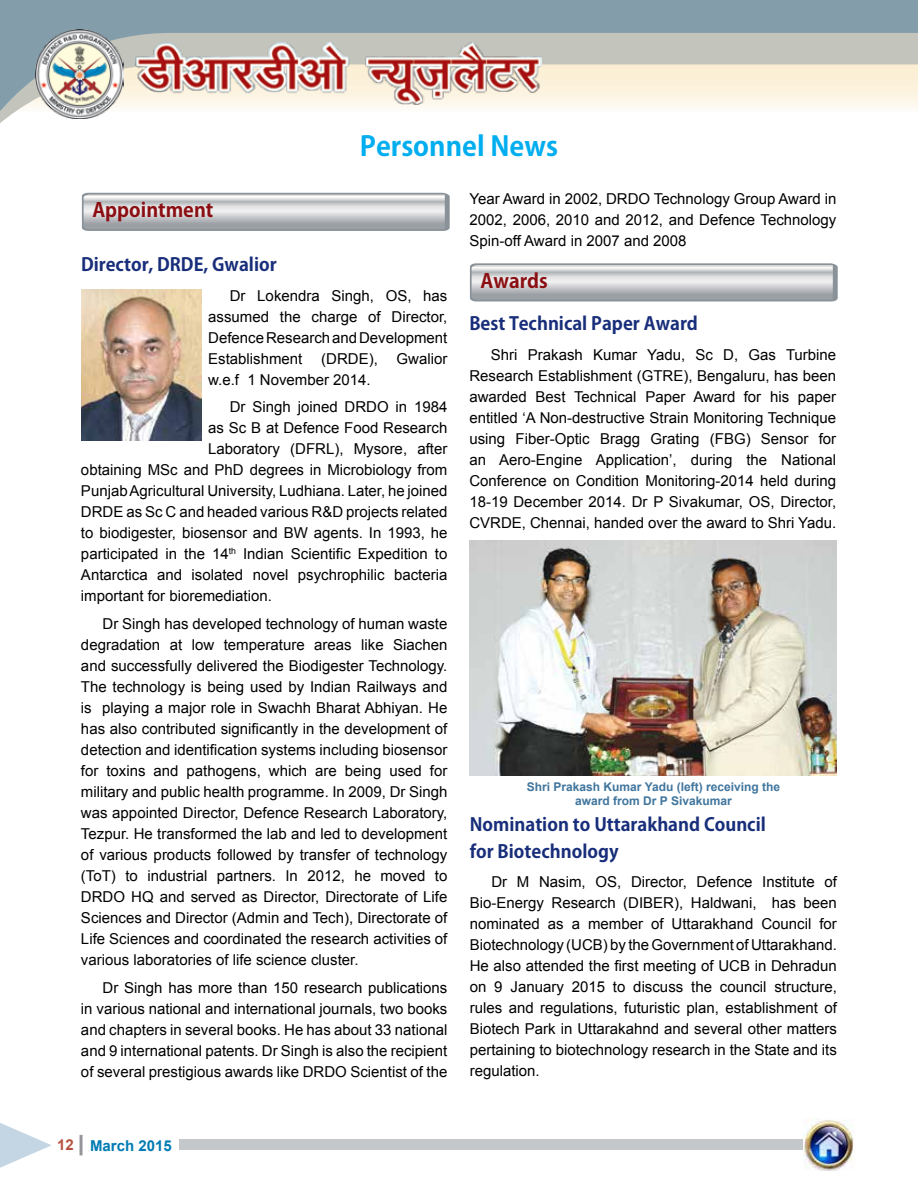
<style>
.page{position:relative;width:918px;height:1188px;background:#fff}
.page>*{position:absolute;margin:0;border:0;box-sizing:border-box;transform-origin:0 0}
.t1{font:700 27px "Koz Go Pro";color:#00aeef}
.t2{font:700 19.5px "Koz Go Pro";color:#8b0f12}
.t3{font:700 18px/27px "Koz Go Pro";color:#182e7a}
.t4{font:15px/21px "Arial";color:#000;text-align:justify}
.t5{font:700 15px "Arial";color:#007bb3}
.t6{font:700 12px/14.2px "Arial";color:#40759d;text-align:center}
.s1{color:#b7513f}
</style>
<div class="page">
<hr style="left:80px;top:1135px;width:3px;height:20px;background:#939598">
<div style="left:179px;top:1139px;width:657px;height:11px;background:#c4c8cb"></div>
<svg style="left:0;top:1123px;width:52px;height:45px"></svg>
<svg style="left:0;top:0;width:918px;height:123px"></svg>
<img style="left:135px;top:42px;width:407px;height:62px">
<img style="left:35px;top:29px;width:89px;height:89px">
<svg style="left:82px;top:193px;width:368px;height:38px;background:#c3c5c8"></svg>
<svg style="left:470px;top:263px;width:368px;height:38px;background:#c3c6c8"></svg>
<img style="left:81px;top:290px;width:120px;height:151px">
<img style="left:470px;top:540px;width:367px;height:236px">
<img style="left:804px;top:1120px;width:50px;height:51px">
<h2 class="t2" style="left:92px;top:198px;width:123px">Appointment</h2>
<h1 class="t1" style="left:360px;top:129px;width:200px">Personnel News</h1>
<p class="t4" style="left:470px;top:188px;width:368px">Year Award in 2002, DRDO Technology Group Award in 2002, 2006, 2010 and 2012, and Defence Technology Spin-off Award in 2007 and 2008</p>
<p class="t3" style="left:81px;top:252px;width:197px">Director, DRDE, Gwalior</p>
<p class="t4" style="left:208px;top:285px;width:241px;text-indent:22px">Dr Lokendra Singh, OS, has assumed the charge of Director, Defence Research and Development Establishment</p>
<p class="t4" style="left:321px;top:348px;width:58px">(DRDE),</p>
<p class="t4" style="left:397px;top:348px;width:52px">Gwalior</p>
<p class="t4" style="left:230px;top:366px;width:219px;line-height:27.8px;text-indent:-22px">w.e.f 1 November 2014.<br>Dr Singh joined DRDO in 1984</p>
<p class="t4" style="left:208px;top:418px;width:241px">as Sc B at Defence Food Research</p>
<p class="t4" style="left:208px;top:439px;width:241px">Laboratory (DFRL), Mysore, after</p>
<p class="t4" style="left:81px;top:460px;width:368px">obtaining MSc and PhD degrees in Microbiology from</p>
<p class="t4" style="left:81px;top:481px;width:368px">Punjab Agricultural University, Ludhiana. Later, he joined</p>
<p class="t4" style="left:81px;top:502px;width:368px">DRDE as Sc C and headed various R&amp;D projects related</p>
<p class="t4" style="left:81px;top:523px;width:368px">to biodigester, biosensor and BW agents. In 1993, he</p>
<p class="t4" style="left:81px;top:544px;width:368px">participated in the 14<sup>th</sup> Indian Scientific Expedition to</p>
<p class="t4" style="left:81px;top:565px;width:368px">Antarctica and isolated novel psychrophilic bacteria</p>
<p class="t4" style="left:81px;top:586px;width:192px">important for bioremediation.</p>
<p class="t4" style="left:81px;top:613px;width:368px;text-indent:22px">Dr Singh has developed technology of human waste degradation at low temperature areas like Siachen and successfully delivered the Biodigester Technology.<br>The technology is being used by Indian Railways and is playing a major role in Swachh Bharat Abhiyan. He has also contributed significantly in the development of detection and identification systems including biosensor for toxins and pathogens, which are being used for military and public health programme. In 2009, Dr Singh was appointed Director, Defence Research Laboratory, Tezpur. He transformed the lab and led to development of various products followed by transfer of technology (ToT) to industrial partners. In 2012, he moved to DRDO HQ and served as Director, Directorate of Life Sciences and Director (Admin and Tech), Directorate of Life Sciences and coordinated the research activities of various laboratories of life science cluster.</p>
<p class="t4" style="left:81px;top:977px;width:368px;text-indent:22px">Dr Singh has more than 150 research publications in various national and international journals, two books and chapters in several books. He has about 33 national and 9 international patents. Dr Singh is also the recipient of several prestigious awards like DRDO Scientist of the</p>
<h2 class="t2" style="left:480px;top:268px;width:69px">Awards</h2>
<p class="t3" style="left:469px;top:311px;width:230px">Best Technical Paper Award</p>
<p class="t4" style="left:469px;top:344px;width:368px;text-indent:22px">Shri Prakash Kumar Yadu, Sc D, Gas Turbine Research Establishment (GTRE), Bengaluru, has been awarded Best Technical Paper Award for his paper entitled ‘A Non-destructive Strain Monitoring Technique using Fiber-Optic Bragg Grating (FBG) Sensor for an Aero-Engine Application’, during the National Conference on Condition Monitoring-2014 held during 18-19 December 2014. Dr P Sivakumar, OS, Director, CVRDE, Chennai, handed over the award to Shri Yadu.</p>
<p class="t6" style="left:527px;top:780px;width:255px">Shri Prakash Kumar Yadu (left) receiving the award from Dr P Sivakumar</p>
<p class="t3" style="left:470px;top:812px;width:298px">Nomination to Uttarakhand Council for Biotechnology</p>
<p class="t4" style="left:470px;top:872px;width:369px;text-indent:22px">Dr M Nasim, OS, Director, Defence Institute of Bio-Energy Research (DIBER), Haldwani, has been nominated as a member of Uttarakhand Council for Biotechnology (UCB) by the Government of Uttarakhand.<br>He also attended the first meeting of UCB in Dehradun on 9 January 2015 to discuss the council structure, rules and regulations, futuristic plan, establishment of Biotech Park in Uttarakahnd and several other matters pertaining to biotechnology research in the State and its regulation.</p>
<p class="t5" style="left:57px;top:1136px;width:116px"><span class="s1">12</span> March 2015</p>
</div>
